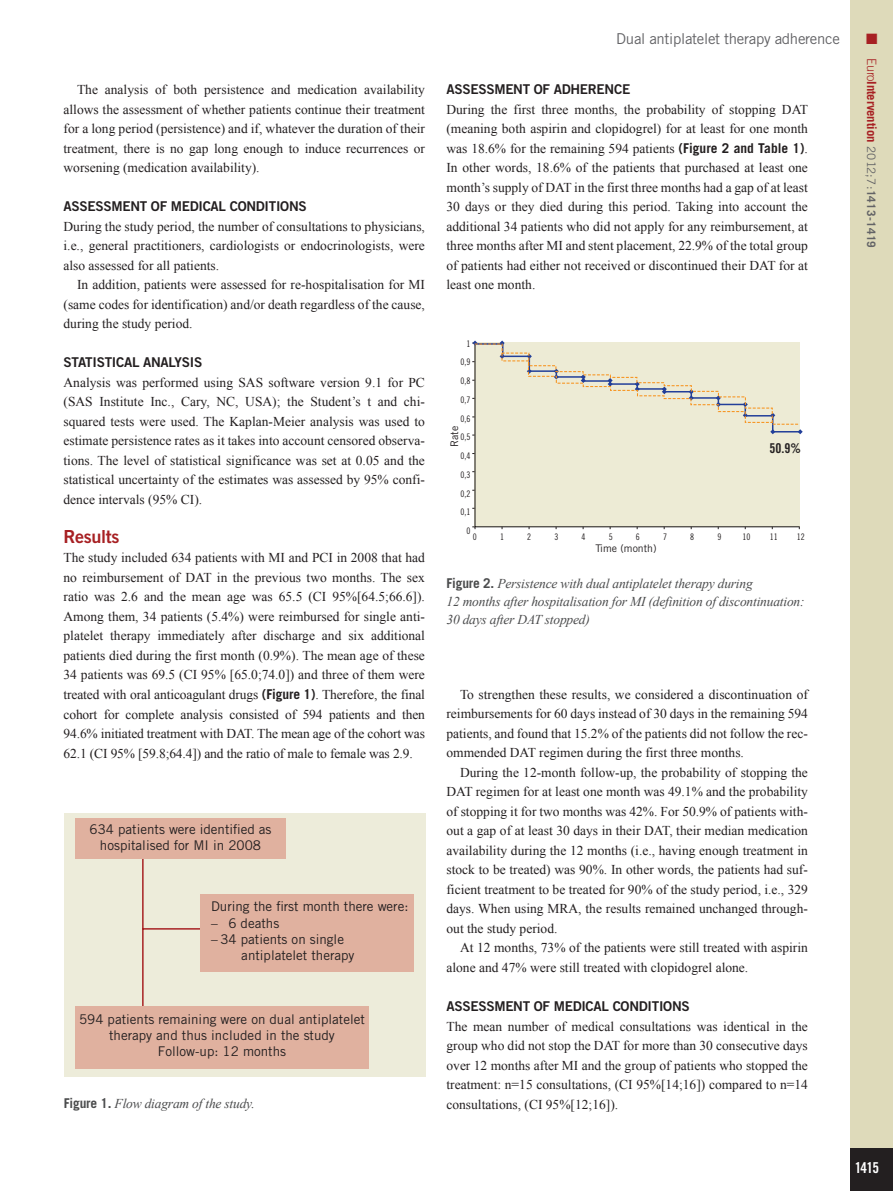
<style>
.page{position:relative;width:893px;height:1191px;background:#fff}
.page>*{position:absolute;margin:0;border:0;box-sizing:border-box;transform-origin:0 0}
.intertitre1{font:18px "Trade Gothic LT Std Bd 2";letter-spacing:-.02em;color:#a72023}
.running_title{font:15px "Trade Gothic LT Std";letter-spacing:-.02em;color:#636366}
.t1{font:15px "Trade Gothic LT Std Bd Cn 20";color:#fff}
.t2{font:15px "Zapf Dingbats ITC";color:#a72023}
.TEXT_1ER_PARAGRAPH{font:13.5px/19.5px "Times New Roman";color:#231f20;text-align:justify}
.TEXT_PARAGRAPH{font:13.5px/19.5px "Times New Roman";color:#231f20;text-align:justify}
.Figure_legende{font:italic 13.5px/18px "Times New Roman";letter-spacing:-.015em;color:#4b4c4d}
.intertitre2{font:13.5px "Trade Gothic LT Std Bd 2";letter-spacing:-.02em;color:#231f20}
.t3{font:13.5px "Trade Gothic LT Std Bd Cn 20";color:#231f20}
.t4{font:13.35px/16.4px "Trade Gothic LT Std";color:#231f20;text-align:center}
.t5{font:700 12.75px "Trade Gothic LT Std";letter-spacing:-.01em;color:#a72023}
.t6{font:10.5px "Trade Gothic LT Std";color:#231f20}
.t7{font:9px/18.8px "Trade Gothic LT Std Cn 18";color:#231f20;text-align:right}
.s1{font-family:"Trade Gothic LT Std";font-weight:700}
.s2{font-family:"Trade Gothic LT Std";font-weight:700;font-style:normal}
.s3{font-weight:300}
.s4{font-weight:400;font-size:11.7px;color:#636366}
.s5{font-size:11.7px;color:#636366}
</style>
<div class="page">
<div style="left:850px;top:0;width:43px;height:1191px;background:#dedaba"></div>
<div style="left:850px;top:1148px;width:43px;height:43px;background:#231f20"></div>
<div style="left:64px;top:813px;width:361px;height:263px;background:#edecda"></div>
<hr style="left:143px;top:928px;width:111px;height:1px;background:#a72023">
<hr style="left:142px;top:851px;width:2px;height:171px;background:#a72023">
<div style="left:75px;top:818px;width:211px;height:41px;background:#e0b19f"></div>
<div style="left:75px;top:1006px;width:294px;height:63px;background:#e0b19f"></div>
<div style="left:200px;top:894px;width:214px;height:77px;background:#e0b19f"></div>
<svg style="left:472px;top:340px;width:331px;height:190px;background:#e9e6d2"></svg>
<p class="TEXT_PARAGRAPH" style="left:64px;top:80px;width:363px;text-indent:14px">The analysis of both persistence and medication availability allows the assessment of whether patients continue their treatment for a long period (persistence) and if, whatever the duration of their treatment, there is no gap long enough to induce recurrences or worsening (medication availability).</p>
<p class="intertitre2" style="left:64px;top:198px;width:245px">ASSESSMENT OF MEDICAL CONDITIONS</p>
<p class="TEXT_1ER_PARAGRAPH" style="left:64px;top:216px;width:363px">During the study period, the number of consultations to physicians, i.e., general practitioners, cardiologists or endocrinologists, were also assessed for all patients.</p>
<p class="TEXT_PARAGRAPH" style="left:64px;top:275px;width:363px;text-indent:14px">In addition, patients were assessed for re-hospitalisation for MI (same codes for identification) and/or death regardless of the cause, during the study period.</p>
<p class="intertitre2" style="left:64px;top:354px;width:140px">STATISTICAL ANALYSIS</p>
<p class="TEXT_1ER_PARAGRAPH" style="left:64px;top:372px;width:363px">Analysis was performed using SAS software version 9.1 for PC (SAS Institute Inc., Cary, NC, USA); the Student’s t and chi&shy;squared tests were used. The Kaplan-Meier analysis was used to estimate persistence rates as it takes into account censored observa&shy;tions. The level of statistical significance was set at 0.05 and the statistical uncertainty of the estimates was assessed by 95% confi&shy;dence intervals (95% CI).</p>
<p class="intertitre1" style="left:64px;top:525px;width:57px">Results</p>
<p class="TEXT_1ER_PARAGRAPH" style="left:64px;top:548px;width:363px">The study included 634 patients with MI and PCI in 2008 that had no reimbursement of DAT in the previous two months. The sex ratio was 2.6 and the mean age was 65.5 (CI 95%[64.5;66.6]).<br>Among them, 34 patients (5.4%) were reimbursed for single anti&shy;platelet therapy immediately after discharge and six additional patients died during the first month (0.9%). The mean age of these 34 patients was 69.5 (CI 95% [65.0;74.0]) and three of them were treated with oral anticoagulant drugs <span class="s1">(Figure 1)</span>. Therefore, the final cohort for complete analysis consisted of 594 patients and then 94.6% initiated treatment with DAT. The mean age of the cohort was 62.1 (CI 95% [59.8;64.4]) and the ratio of male to female was 2.9.</p>
<p class="t4" style="left:90px;top:821px;width:183px">634 patients were identified as hospitalised for MI in 2008</p>
<p class="t4" style="left:211px;top:898px;width:199px">During the first month there were:</p>
<p class="t4" style="left:211px;top:914px;width:70px">– 6 deaths</p>
<p class="t4" style="left:241px;top:931px;width:115px;text-align:left;text-indent:-30px">– 34 patients on single antiplatelet therapy</p>
<p class="t4" style="left:79px;top:1010px;width:287px">594 patients remaining were on dual antiplatelet therapy and thus included in the study<br>Follow-up: 12 months</p>
<p class="Figure_legende" style="left:64px;top:1094px;width:192px"><span class="s2">Figure 1.</span> Flow diagram of the study.</p>
<p class="running_title" style="left:616px;top:30px;width:225px">Dual antiplatelet therapy adherence</p>
<p class="intertitre2" style="left:446px;top:81px;width:185px">ASSESSMENT OF ADHERENCE</p>
<p class="TEXT_1ER_PARAGRAPH" style="left:446px;top:99px;width:363px">During the first three months, the probability of stopping DAT (meaning both aspirin and clopidogrel) for at least for one month was 18.6% for the remaining 594 patients <span class="s1">(Figure 2 and Table 1)</span>.<br>In other words, 18.6% of the patients that purchased at least one month’s supply of DAT in the first three months had a gap of at least 30 days or they died during this period. Taking into account the additional 34 patients who did not apply for any reimbursement, at three months after MI and stent placement, 22.9% of the total group of patients had either not received or discontinued their DAT for at least one month.</p>
<p class="t7" style="left:460px;top:334px;width:11px">1<br>0,9<br>0,8<br>0,7<br>0,6<br>0,5<br>0,4<br>0,3<br>0,2<br>0,1<br>0</p>
<p class="t6" style="left:448px;top:447px;width:22px;rotate:-90deg">Rate</p>
<p class="t3" style="left:770px;top:440px;width:33px">50.9%</p>
<p class="t7" style="left:473px;top:527px;width:5px">0</p>
<p class="t7" style="left:500px;top:527px;width:5px">1</p>
<p class="t7" style="left:527px;top:527px;width:5px">2</p>
<p class="t7" style="left:554px;top:527px;width:5px">3</p>
<p class="t7" style="left:581px;top:527px;width:5px">4</p>
<p class="t7" style="left:609px;top:527px;width:5px">5</p>
<p class="t7" style="left:636px;top:527px;width:5px">6</p>
<p class="t7" style="left:663px;top:527px;width:5px">7</p>
<p class="t7" style="left:690px;top:527px;width:5px">8</p>
<p class="t7" style="left:717px;top:527px;width:5px">9</p>
<p class="t7" style="left:742px;top:527px;width:9px">10</p>
<p class="t7" style="left:770px;top:527px;width:9px">11</p>
<p class="t7" style="left:797px;top:527px;width:9px">12</p>
<p class="t6" style="left:595px;top:541px;width:63px">Time (month)</p>
<p class="Figure_legende" style="left:446px;top:574px;width:360px"><span class="s2">Figure 2.</span> Persistence with dual antiplatelet therapy during<br>12 months after hospitalisation for MI (definition of discontinuation:<br>30 days after DAT stopped)</p>
<p class="t2" style="left:866px;top:32px;width:13px">■</p>
<p class="t5" style="left:879px;top:58px;width:191px;rotate:90deg"><span class="s3">Euro</span>Intervention <span class="s4">2012;7:</span><span class="s5">1413-1419</span></p>
<p class="TEXT_PARAGRAPH" style="left:446px;top:684px;width:363px;text-indent:14px">To strengthen these results, we considered a discontinuation of reimbursements for 60 days instead of 30 days in the remaining 594 patients, and found that 15.2% of the patients did not follow the rec&shy;ommended DAT regimen during the first three months.</p>
<p class="TEXT_PARAGRAPH" style="left:446px;top:762px;width:363px;text-indent:14px">During the 12-month follow-up, the probability of stopping the DAT regimen for at least one month was 49.1% and the probability of stopping it for two months was 42%. For 50.9% of patients with&shy;out a gap of at least 30 days in their DAT, their median medication availability during the 12 months (i.e., having enough treatment in stock to be treated) was 90%. In other words, the patients had suf&shy;ficient treatment to be treated for 90% of the study period, i.e., 329 days. When using MRA, the results remained unchanged through&shy;out the study period.</p>
<p class="TEXT_PARAGRAPH" style="left:446px;top:938px;width:363px;text-indent:14px">At 12 months, 73% of the patients were still treated with aspirin alone and 47% were still treated with clopidogrel alone.</p>
<p class="intertitre2" style="left:446px;top:997px;width:245px">ASSESSMENT OF MEDICAL CONDITIONS</p>
<p class="TEXT_1ER_PARAGRAPH" style="left:446px;top:1016px;width:363px">The mean number of medical consultations was identical in the group who did not stop the DAT for more than 30 consecutive days over 12 months after MI and the group of patients who stopped the treatment: n=15 consultations, (CI 95%[14;16]) compared to n=14 consultations, (CI 95%[12;16]).</p>
<p class="t1" style="left:855px;top:1158px;width:26px">1415</p>
</div>
